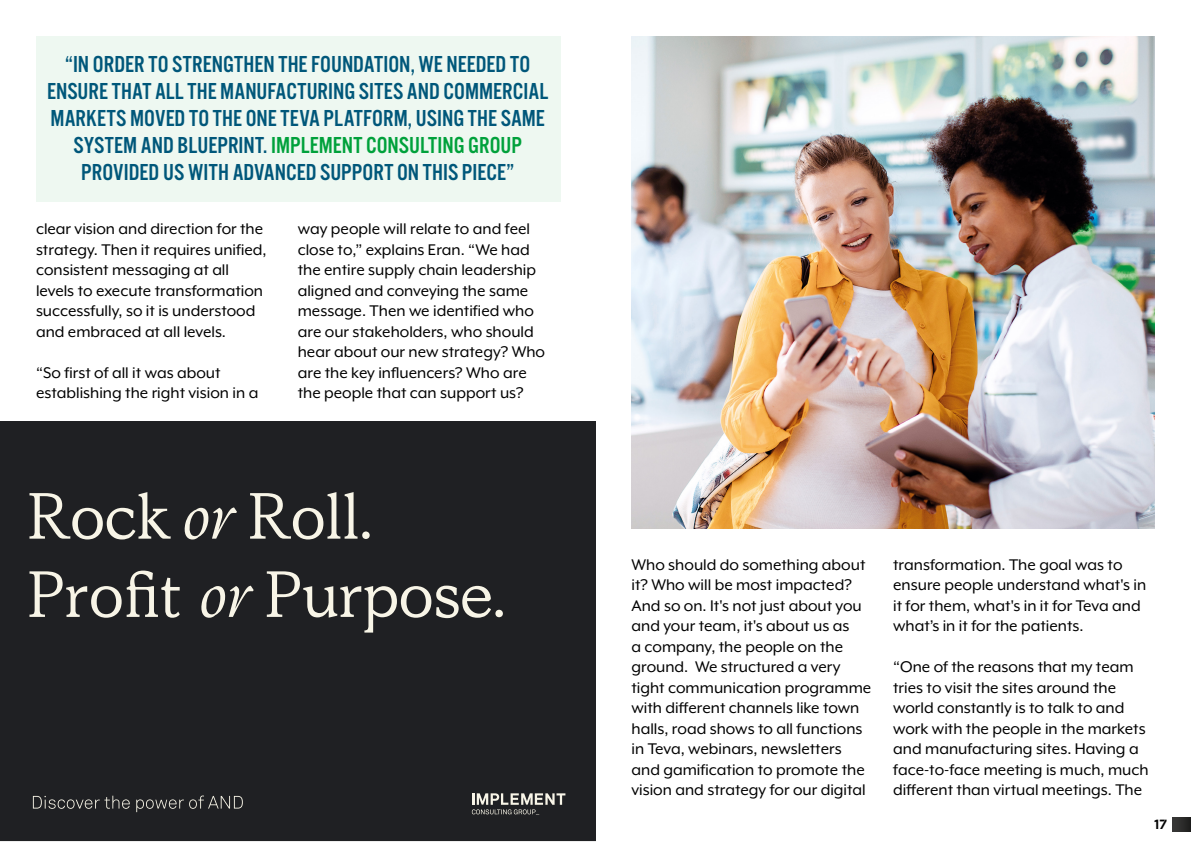
<style>
.page{position:relative;width:1191px;height:842px;background:#fff}
.page>*{position:absolute;margin:0;border:0;box-sizing:border-box;transform-origin:0 0}
.t1{font:24px/27px "Alternate Got No 3 D";color:#00577a;text-align:center}
.t2{font:17.8px/20.5px "Mr Eaves XL Mod OT";color:#000}
.t3{font:13px "Industry Inc Stencil";color:#000}
.s1{color:#00a13b}
</style>
<div class="page">
<svg style="left:1172px;top:818px;width:19px;height:13px"></svg>
<div style="left:0;top:422px;width:595px;height:419px;background:#1f2023"></div>
<svg style="left:33px;top:795px;width:210px;height:17px"></svg>
<svg style="left:472px;top:793px;width:93px;height:22px"></svg>
<svg style="left:29px;top:571px;width:474px;height:62px"></svg>
<svg style="left:29px;top:492px;width:341px;height:47px"></svg>
<div style="left:36px;top:36px;width:524px;height:165px;background:#eef8f1"></div>
<img style="left:631px;top:36px;width:524px;height:493px">
<p class="t1" style="left:47px;top:51px;width:502px">“IN ORDER TO STRENGTHEN THE FOUNDATION, WE NEEDED TO ENSURE THAT ALL THE MANUFACTURING SITES AND COMMERCIAL MARKETS MOVED TO THE ONE TEVA PLATFORM, USING THE SAME SYSTEM AND BLUEPRINT. <span class="s1">IMPLEMENT CONSULTING GROUP </span>PROVIDED US WITH ADVANCED SUPPORT ON THIS PIECE”</p>
<p class="t2" style="left:36px;top:219px;width:232px">clear vision and direction for the strategy. Then it requires unified, consistent messaging at all levels to execute transformation successfully, so it is understood and embraced at all levels.</p>
<p class="t2" style="left:36px;top:362px;width:224px">“So first of all it was about establishing the right vision in a</p>
<p class="t2" style="left:298px;top:219px;width:249px">way people will relate to and feel close to,” explains Eran. “We had the entire supply chain leadership aligned and conveying the same message. Then we identified who are our stakeholders, who should hear about our new strategy? Who are the key influencers? Who are the people that can support us?</p>
<p class="t2" style="left:631px;top:554px;width:241px">Who should do something about it? Who will be most impacted?<br>And so on. It's not just about you and your team, it's about us as<br>a company, the people on the ground. We structured a very tight communication programme with different channels like town halls, road shows to all functions in Teva, webinars, newsletters and gamification to promote the vision and strategy for our digital</p>
<p class="t2" style="left:893px;top:554px;width:254px">transformation. The goal was to ensure people understand what's in it for them, what's in it for Teva and what’s in it for the patients.</p>
<p class="t2" style="left:893px;top:657px;width:257px">“One of the reasons that my team tries to visit the sites around the world constantly is to talk to and work with the people in the markets and manufacturing sites. Having a face-to-face meeting is much, much different than virtual meetings. The</p>
<p class="t3" style="left:1154px;top:817px;width:14px">17</p>
</div>
